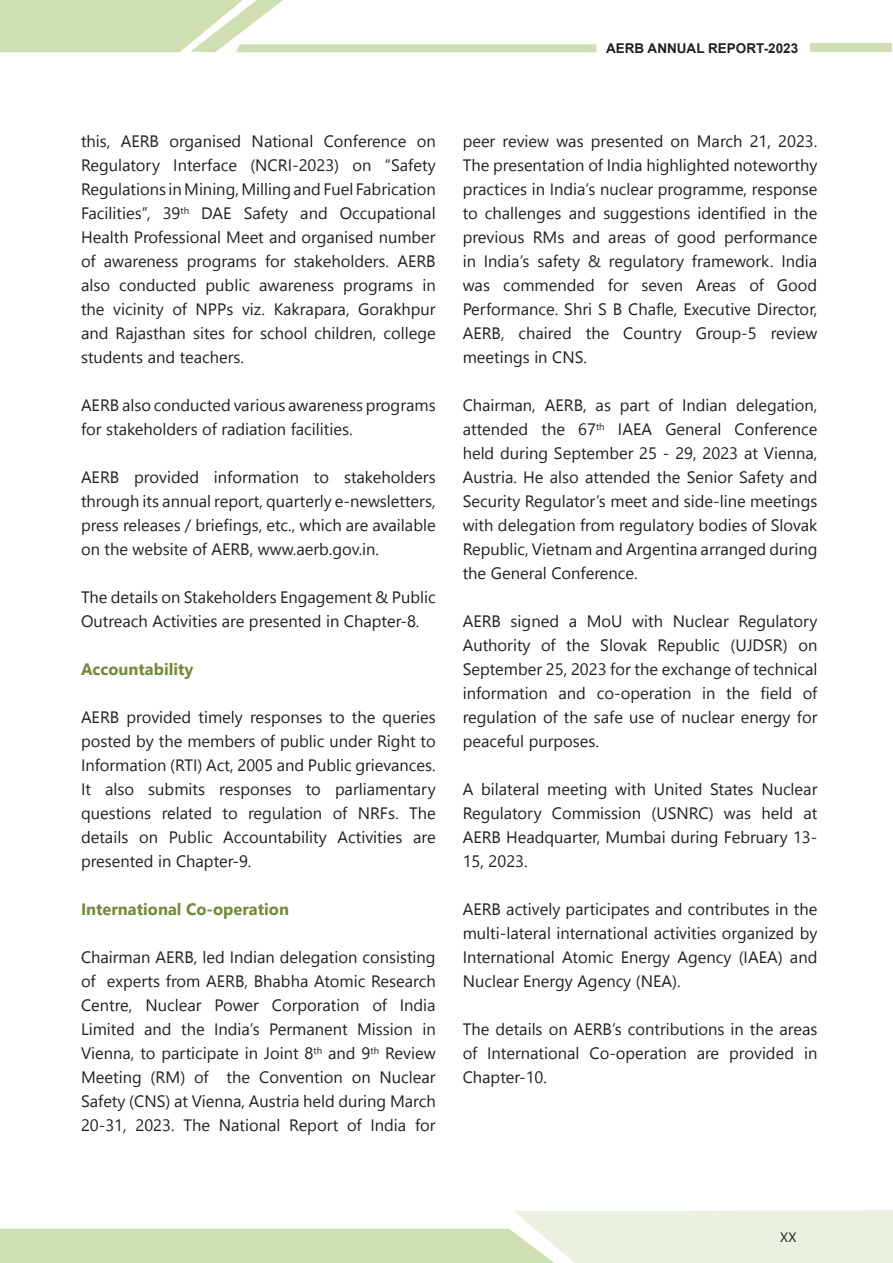
<style>
.page{position:relative;width:893px;height:1263px;background:#fff}
.page>*{position:absolute;margin:0;border:0;box-sizing:border-box;transform-origin:0 0}
.Body_Text_11{font:16.5px/24px "Nirmala UI";color:#231f20;text-align:justify}
.Exeutive_Summary{font:700 16.5px "Nirmala UI";color:#708b39}
.t1{font:700 13.5px "Arial";color:#231f20}
.t2{font:13.5px "Nirmala UI";color:#231f20}
</style>
<div class="page">
<svg style="left:0;top:1210px;width:893px;height:53px"></svg>
<div style="left:810px;top:44px;width:81px;height:8px;background:#d0dfb2"></div>
<svg style="left:0;top:0;width:596px;height:52px"></svg>
<p class="t1" style="left:606px;top:39px;width:194px">AERB ANNUAL REPORT-2023</p>
<p class="Body_Text_11" style="left:81px;top:128px;width:356px">this, AERB organised National Conference on Regulatory Interface (NCRI-2023) on “Safety Regulations in Mining, Milling and Fuel Fabrication Facilities”, 39<sup>th</sup> DAE Safety and Occupational Health Professional Meet and organised number of awareness programs for stakeholders. AERB also conducted public awareness programs in the vicinity of NPPs viz. Kakrapara, Gorakhpur and Rajasthan sites for school children, college students and teachers.</p>
<p class="Body_Text_11" style="left:81px;top:392px;width:356px">AERB also conducted various awareness programs for stakeholders of radiation facilities.</p>
<p class="Body_Text_11" style="left:81px;top:464px;width:356px">AERB provided information to stakeholders through its annual report, quarterly e-newsletters, press releases / briefings, etc., which are available on the website of AERB, www.aerb.gov.in.</p>
<p class="Body_Text_11" style="left:81px;top:584px;width:356px">The details on Stakeholders Engagement &amp; Public<br>Outreach Activities are presented in Chapter-8.</p>
<p class="Exeutive_Summary" style="left:81px;top:656px;width:114px">Accountability</p>
<p class="Body_Text_11" style="left:81px;top:704px;width:356px">AERB provided timely responses to the queries posted by the members of public under Right to Information (RTI) Act, 2005 and Public grievances.<br>It also submits responses to parliamentary questions related to regulation of NRFs. The details on Public Accountability Activities are presented in Chapter-9.</p>
<p class="Exeutive_Summary" style="left:81px;top:896px;width:210px">International Co-operation</p>
<p class="Body_Text_11" style="left:81px;top:944px;width:356px">Chairman AERB, led Indian delegation consisting of experts from AERB, Bhabha Atomic Research Centre, Nuclear Power Corporation of India Limited and the India’s Permanent Mission in Vienna, to participate in Joint 8<sup>th</sup> and 9<sup>th</sup> Review Meeting (RM) of the Convention on Nuclear Safety (CNS) at Vienna, Austria held during March 20-31, 2023. The National Report of India for</p>
<p class="Body_Text_11" style="left:463px;top:128px;width:356px">peer review was presented on March 21, 2023.<br>The presentation of India highlighted noteworthy practices in India’s nuclear programme, response to challenges and suggestions identified in the previous RMs and areas of good performance in India’s safety &amp; regulatory framework. India was commended for seven Areas of Good Performance. Shri S B Chafle, Executive Director, AERB, chaired the Country Group-5 review meetings in CNS.</p>
<p class="Body_Text_11" style="left:463px;top:392px;width:356px">Chairman, AERB, as part of Indian delegation, attended the 67<sup>th</sup> IAEA General Conference held during September 25 - 29, 2023 at Vienna, Austria. He also attended the Senior Safety and Security Regulator’s meet and side-line meetings with delegation from regulatory bodies of Slovak Republic, Vietnam and Argentina arranged during the General Conference.</p>
<p class="Body_Text_11" style="left:463px;top:608px;width:356px">AERB signed a MoU with Nuclear Regulatory Authority of the Slovak Republic (UJDSR) on September 25, 2023 for the exchange of technical information and co-operation in the field of regulation of the safe use of nuclear energy for peaceful purposes.</p>
<p class="Body_Text_11" style="left:463px;top:776px;width:356px">A bilateral meeting with United States Nuclear Regulatory Commission (USNRC) was held at AERB Headquarter, Mumbai during February 13- 15, 2023.</p>
<p class="Body_Text_11" style="left:463px;top:896px;width:356px">AERB actively participates and contributes in the multi-lateral international activities organized by International Atomic Energy Agency (IAEA) and Nuclear Energy Agency (NEA).</p>
<p class="Body_Text_11" style="left:463px;top:1016px;width:356px">The details on AERB’s contributions in the areas of International Co-operation are provided in Chapter-10.</p>
<p class="t2" style="left:780px;top:1226px;width:18px">XX</p>
</div>
